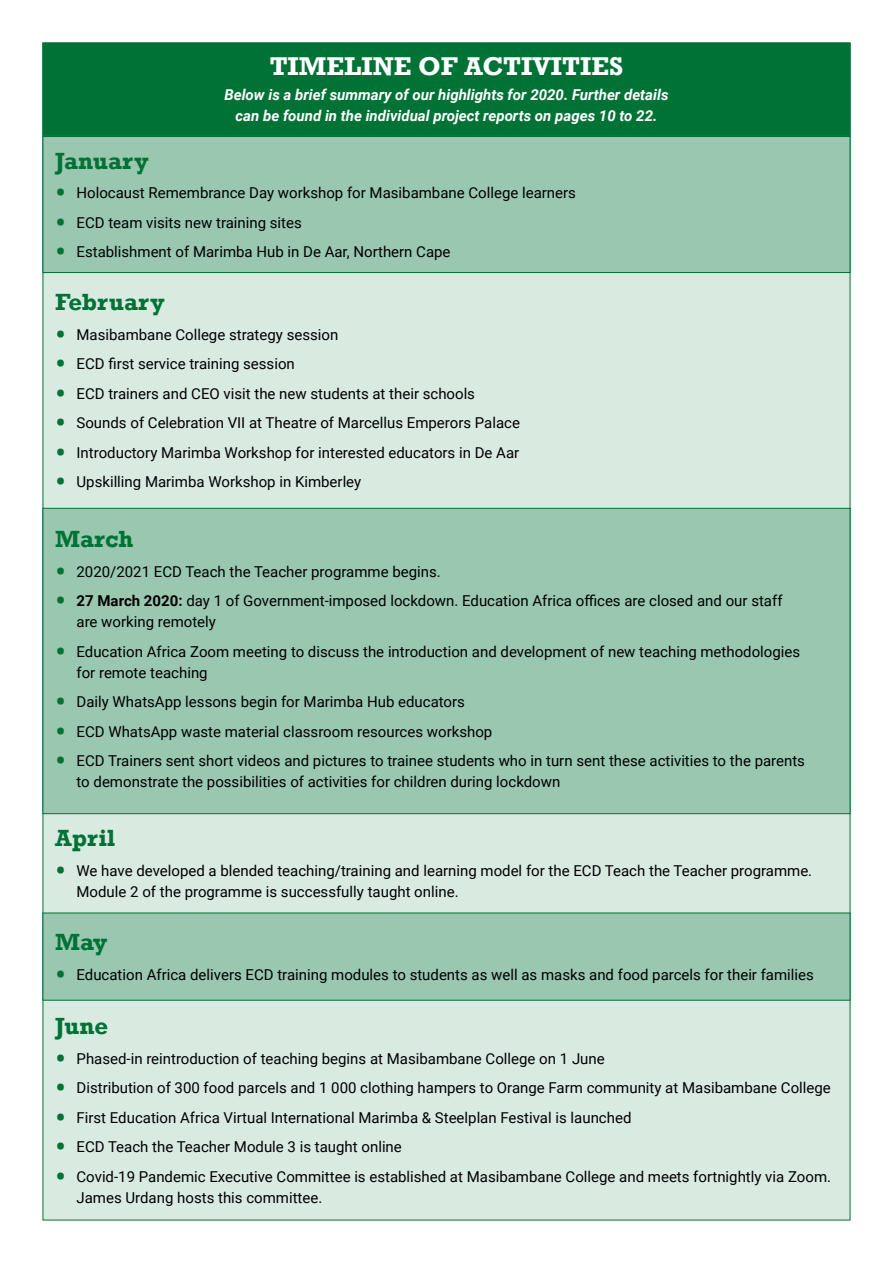
<style>
.page{position:relative;width:893px;height:1263px;background:#fff}
.page>*{position:absolute;margin:0;border:0;box-sizing:border-box;transform-origin:0 0}
.t1{font:700 26.4px "Rockwell";color:#fff}
.t2{font:700 24px "Rockwell";color:#007236}
.t3{font:15px/21px "Roboto";color:#000}
.t4{font:italic 700 15px/21px "Roboto";color:#fff;text-align:center}
.s1{font-size:33px;color:#007236}
.s2{font-weight:700}
</style>
<div class="page">
<div style="left:43px;top:43px;width:807px;height:1177px;background:#d9eae1"></div>
<div style="left:43px;top:43px;width:807px;height:93px;background:#007236"></div>
<div style="left:43px;top:136px;width:807px;height:137px;background:#99c7af;border:1px solid #007236"></div>
<div style="left:43px;top:508px;width:807px;height:306px;background:#99c7af;border:1px solid #007236"></div>
<div style="left:43px;top:912px;width:807px;height:89px;background:#99c7af;border:1px solid #007236"></div>
<h1 class="t1" style="left:270px;top:50px;width:109px">Timeline</h1>
<h1 class="t1" style="left:418px;top:50px;width:65px">of acti</h1>
<h1 class="t1" style="left:532px;top:50px;width:34px">vitie</h1>
<h1 class="t1" style="left:609px;top:50px;width:16px">s</h1>
<p class="t4" style="left:224px;top:83px;width:446px">Below is a brief summary of our highlights for 2020. Further details can be found in the individual project reports on pages 10 to 22.</p>
<h2 class="t2" style="left:55px;top:146px;width:95px">January</h2>
<p class="t3" style="left:55px;top:182px;width:522px"><span class="s1">•</span> Holocaust Remembrance Day workshop for Masibambane College learners</p>
<p class="t3" style="left:55px;top:211px;width:248px"><span class="s1">•</span> ECD team visits new training sites</p>
<p class="t3" style="left:55px;top:241px;width:397px"><span class="s1">•</span> Establishment of Marimba Hub in De Aar, Northern Cape</p>
<h2 class="t2" style="left:55px;top:288px;width:111px">February</h2>
<p class="t3" style="left:55px;top:323px;width:285px"><span class="s1">•</span> Masibambane College strategy session</p>
<p class="t3" style="left:55px;top:353px;width:241px"><span class="s1">•</span> ECD first service training session</p>
<p class="t3" style="left:55px;top:382px;width:421px"><span class="s1">•</span> ECD trainers and CEO visit the new students at their schools</p>
<p class="t3" style="left:55px;top:412px;width:466px"><span class="s1">•</span> Sounds of Celebration VII at Theatre of Marcellus Emperors Palace</p>
<p class="t3" style="left:55px;top:441px;width:465px"><span class="s1">•</span> Introductory Marimba Workshop for interested educators in De Aar</p>
<p class="t3" style="left:55px;top:471px;width:307px"><span class="s1">•</span> Upskilling Marimba Workshop in Kimberley</p>
<h2 class="t2" style="left:55px;top:525px;width:80px">March</h2>
<p class="t3" style="left:55px;top:560px;width:387px"><span class="s1">•</span> 2020/2021 ECD Teach the Teacher programme begins.</p>
<p class="t3" style="left:77px;top:590px;width:707px;text-indent:-21px"><span class="s1">•</span> <span class="s2">27 March 2020:</span> day 1 of Government-imposed lockdown. Education Africa offices are closed and our staff are working remotely</p>
<p class="t3" style="left:77px;top:640px;width:725px;text-indent:-21px"><span class="s1">•</span> Education Africa Zoom meeting to discuss the introduction and development of new teaching methodologies for remote teaching</p>
<p class="t3" style="left:55px;top:691px;width:411px"><span class="s1">•</span> Daily WhatsApp lessons begin for Marimba Hub educators</p>
<p class="t3" style="left:55px;top:720px;width:439px"><span class="s1">•</span> ECD WhatsApp waste material classroom resources workshop</p>
<p class="t3" style="left:77px;top:750px;width:730px;text-indent:-21px"><span class="s1">•</span> ECD Trainers sent short videos and pictures to trainee students who in turn sent these activities to the parents to demonstrate the possibilities of activities for children during lockdown</p>
<h2 class="t2" style="left:55px;top:824px;width:62px">April</h2>
<p class="t3" style="left:77px;top:859px;width:737px;text-indent:-21px"><span class="s1">•</span> We have developed a blended teaching/training and learning model for the ECD Teach the Teacher programme.<br>Module 2 of the programme is successfully taught online.</p>
<h2 class="t2" style="left:55px;top:927px;width:54px">May</h2>
<p class="t3" style="left:55px;top:963px;width:760px"><span class="s1">•</span> Education Africa delivers ECD training modules to students as well as masks and food parcels for their families</p>
<h2 class="t2" style="left:55px;top:1011px;width:54px">June</h2>
<p class="t3" style="left:55px;top:1047px;width:551px"><span class="s1">•</span> Phased-in reintroduction of teaching begins at Masibambane College on 1 June</p>
<p class="t3" style="left:55px;top:1077px;width:777px"><span class="s1">•</span> Distribution of 300 food parcels and 1 000 clothing hampers to Orange Farm community at Masibambane College</p>
<p class="t3" style="left:55px;top:1106px;width:578px"><span class="s1">•</span> First Education Africa Virtual International Marimba &amp; Steelplan Festival is launched</p>
<p class="t3" style="left:55px;top:1136px;width:348px"><span class="s1">•</span> ECD Teach the Teacher Module 3 is taught online</p>
<p class="t3" style="left:77px;top:1165px;width:756px;text-indent:-21px"><span class="s1">•</span> Covid-19 Pandemic Executive Committee is established at Masibambane College and meets fortnightly via Zoom.<br>James Urdang hosts this committee.</p>
</div>
